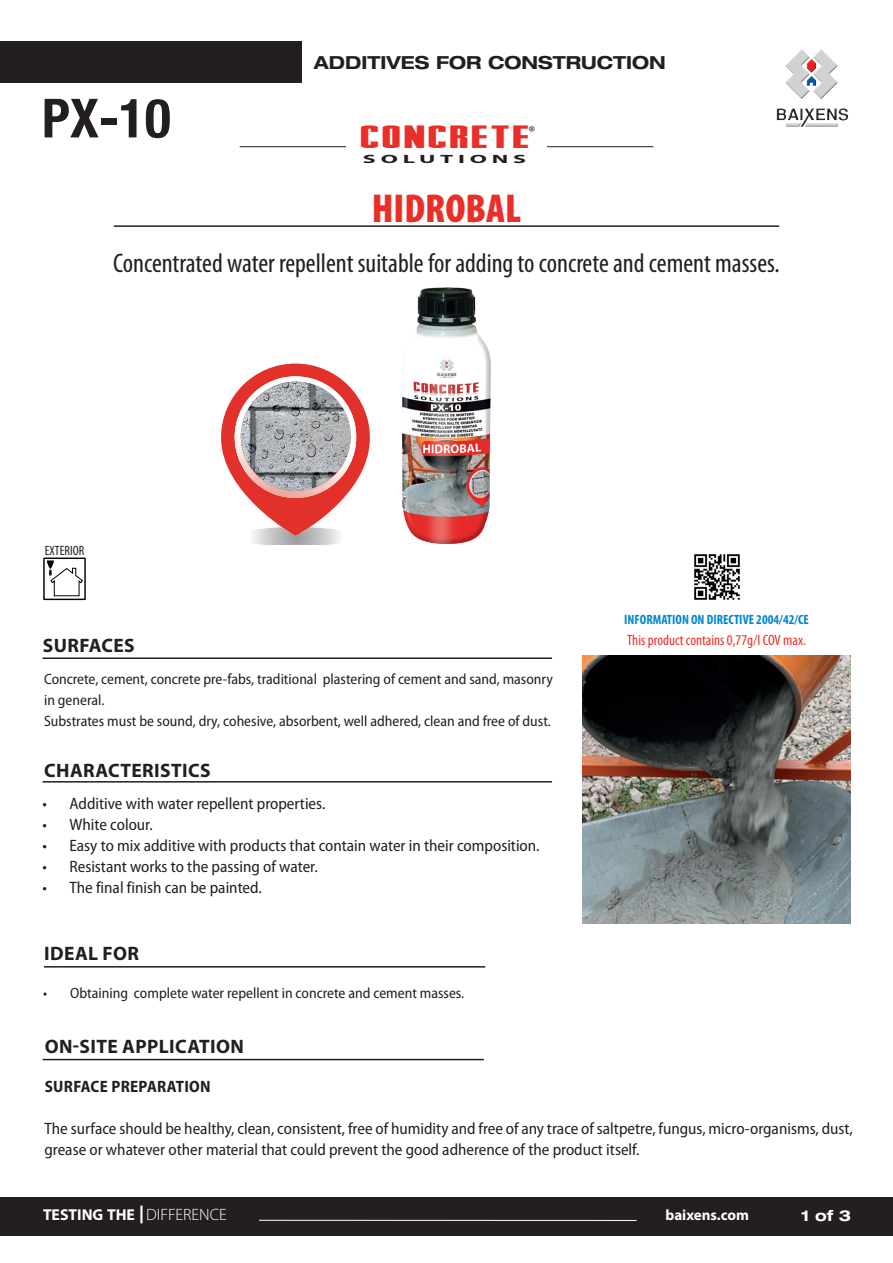
<style>
.page{position:relative;width:893px;height:1263px;background:#fff}
.page>*{position:absolute;margin:0;border:0;box-sizing:border-box;transform-origin:0 0}
.t1{font:700 condensed 54px "Helvetica Neue LT Com";color:#231f20}
.t2{font:900 condensed 40.5px "Myriad Pro";color:#ea2f29}
.t3{font:33px "Stark";color:#ea2f29;scale:1.5 1}
.t4{font:condensed 27px "Myriad Pro";color:#231f20}
.t5{font:21px "Minion Pro";color:#231f20}
.t6{font:700 19.5px "Myriad Pro";letter-spacing:.02em;color:#231f20}
.t7{font:700 expanded 18px "Helvetica Neue";color:#231f20}
.t8{font:semi-condensed 16.5px/21px "Myriad Pro";color:#231f20}
.t9{font:700 semi-condensed 16.5px "Myriad Pro";letter-spacing:.02em;color:#231f20}
.t10{font:700 15.75px "Myriad Pro";color:#fff}
.t11{font:semi-condensed 15px/21px "Myriad Pro";color:#231f20}
.t12{font:condensed 15px "Myriad Pro";color:#ea2f29}
.t13{font:700 15px "Myriad Pro";color:#fff}
.t14{font:700 expanded 15px "Helvetica Neue";color:#fff}
.t15{font:700 condensed 13.5px "Myriad Pro";color:#0088ce}
.t16{font:condensed 13.5px "Myriad Pro";color:#231f20}
.t17{font:700 12px "Myriad Pro";letter-spacing:.2em;color:#231f20;scale:2 1}
.s1{font-weight:300;font-size:16.5px}
</style>
<div class="page">
<div style="left:1px;top:42px;width:301px;height:41px;background:#231f20"></div>
<hr style="left:114px;top:225px;width:665px;height:2px;background:#231f20">
<hr style="left:240px;top:146px;width:106px;height:1px;background:#231f20">
<hr style="left:547px;top:146px;width:106px;height:1px;background:#231f20">
<img style="left:776px;top:49px;width:73px;height:78px">
<div style="left:0;top:1196px;width:893px;height:39px;background:#231f20"></div>
<hr style="left:140px;top:1205px;width:3px;height:18px;background:#fff">
<hr style="left:259px;top:1220px;width:378px;height:1px;background:#fff">
<hr style="left:43px;top:657px;width:509px;height:2px;background:#231f20">
<hr style="left:43px;top:781px;width:509px;height:1px;background:#231f20">
<hr style="left:44px;top:966px;width:441px;height:1px;background:#231f20">
<div style="left:43px;top:558px;width:43px;height:42px;border:1px solid #000008"></div>
<svg style="left:47px;top:560px;width:36px;height:36px"></svg>
<hr style="left:43px;top:1059px;width:441px;height:1px;background:#231f20">
<img style="left:582px;top:655px;width:268px;height:268px">
<img style="left:402px;top:288px;width:89px;height:255px">
<img style="left:694px;top:554px;width:46px;height:46px">
<svg style="left:221px;top:364px;width:149px;height:181px"></svg>
<img style="left:241px;top:382px;width:110px;height:109px;border-radius:55px">
<h1 class="t1" style="left:42px;top:86px;width:130px">PX-10</h1>
<p class="t7" style="left:314px;top:51px;width:353px">ADDITIVES FOR CONSTRUCTION</p>
<h3 class="t3" style="left:361px;top:118px;width:116px">CONCRETE</h3>
<p class="t5" style="left:529px;top:119px;width:8px">®</p>
<p class="t17" style="left:363px;top:151px;width:83px">SOLUTIONS</p>
<h2 class="t2" style="left:372px;top:186px;width:151px">HIDROBAL</h2>
<h3 class="t4" style="left:113px;top:246px;width:668px">Concentrated water repellent suitable for adding to concrete and cement masses.</h3>
<p class="t16" style="left:45px;top:542px;width:41px">EXTERIOR</p>
<p class="t6" style="left:43px;top:633px;width:93px">SURFACES</p>
<p class="t11" style="left:44px;top:669px;width:510px">Concrete, cement, concrete pre-fabs, traditional plastering of cement and sand, masonry in general.<br>Substrates must be sound, dry, cohesive, absorbent, well adhered, clean and free of dust.</p>
<p class="t6" style="left:44px;top:758px;width:168px">CHARACTERISTICS</p>
<p class="t8" style="left:43px;top:793px;width:284px">• Additive with water repellent properties.</p>
<p class="t8" style="left:43px;top:814px;width:112px">• White colour.</p>
<p class="t8" style="left:43px;top:835px;width:499px">• Easy to mix additive with products that contain water in their composition.</p>
<p class="t8" style="left:43px;top:856px;width:277px">• Resistant works to the passing of water.</p>
<p class="t8" style="left:43px;top:877px;width:221px">• The final finish can be painted.</p>
<p class="t6" style="left:44px;top:941px;width:96px">IDEAL FOR</p>
<p class="t11" style="left:43px;top:982px;width:423px">• Obtaining complete water repellent in concrete and cement masses.</p>
<p class="t6" style="left:45px;top:1033px;width:201px">ON-SITE APPLICATION</p>
<p class="t15" style="left:624px;top:611px;width:186px">INFORMATION ON DIRECTIVE 2004/42/CE</p>
<p class="t12" style="left:627px;top:631px;width:180px">This product contains 0,77g/I COV max.</p>
<p class="t9" style="left:45px;top:1077px;width:168px">SURFACE PREPARATION</p>
<p class="t8" style="left:45px;top:1118px;width:810px">The surface should be healthy, clean, consistent, free of humidity and free of any trace of saltpetre, fungus, micro-organisms, dust, grease or whatever other material that could prevent the good adherence of the product itself.</p>
<p class="t10" style="left:43px;top:1204px;width:185px">TESTING THE <span class="s1">DIFFERENCE</span></p>
<p class="t13" style="left:665px;top:1205px;width:85px">baixens.com</p>
<p class="t14" style="left:801px;top:1206px;width:51px">1 of 3</p>
</div>
